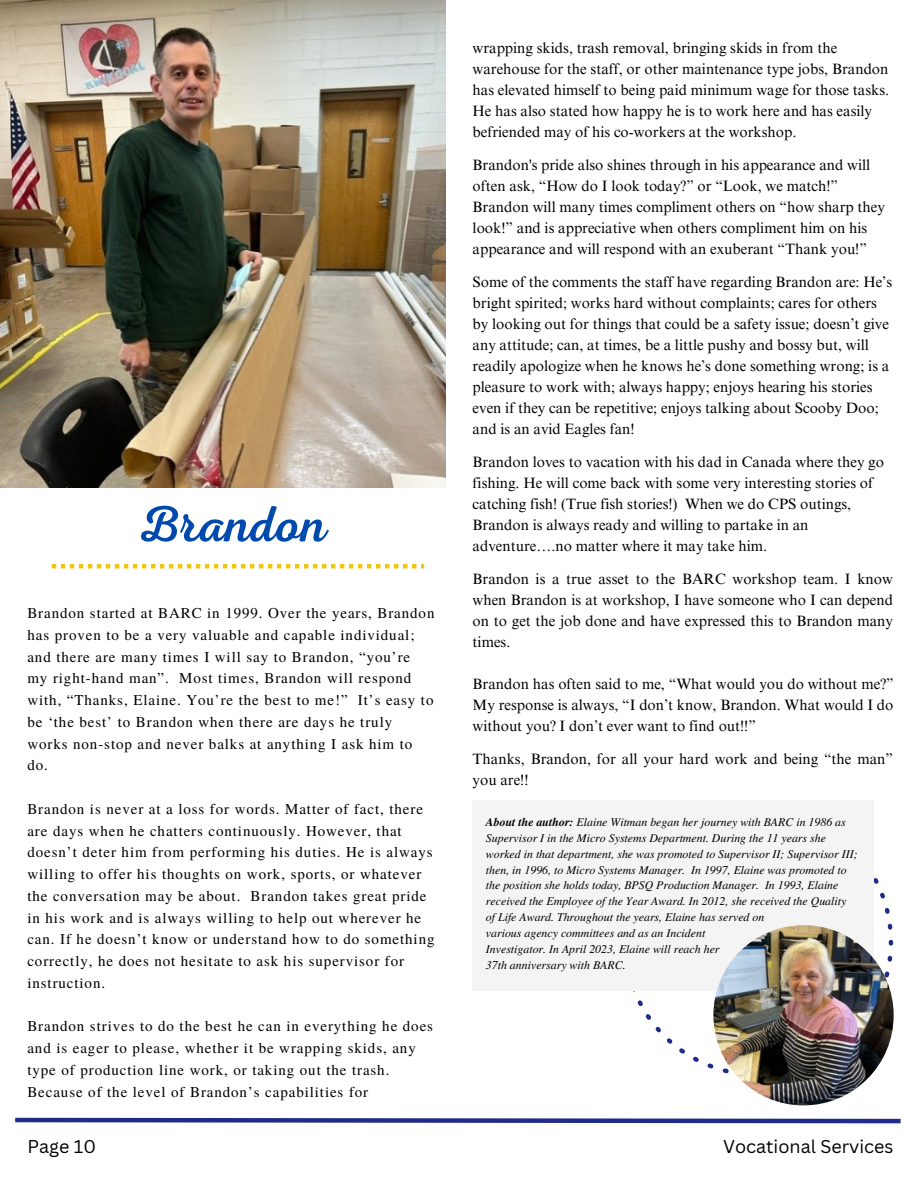
<style>
.page{position:relative;width:918px;height:1188px;background:#fff}
.page>*{position:absolute;margin:0;border:0;box-sizing:border-box;transform-origin:0 0}
.t1{font:51px "Nexa Script";color:#004aad}
.t2{font:18px "Canva Sans";color:#000}
.t3{font:15px/21px "Times NRMT Pro";color:#000}
.t4{font:15px/21.8px "Te X Gyre Termes";letter-spacing:.06em;color:#000}
.t5{font:italic 11.85px/15.8px "Te X Gyre Termes";color:#000}
.s1{font-weight:700}
</style>
<div class="page">
<svg style="left:15px;top:1117px;width:886px;height:7px"></svg>
<svg style="left:623px;top:878px;width:270px;height:197px"></svg>
<div style="left:473px;top:800px;width:401px;height:190px;background:#f4f4f4"></div>
<img style="left:713px;top:925px;width:181px;height:180px;border-radius:50%">
<svg style="left:52px;top:564px;width:372px;height:4px"></svg>
<img style="left:0;top:0;width:446px;height:487px">
<p class="t1" style="left:137px;top:495px;width:191px">Brandon</p>
<p class="t4" style="left:27px;top:602px;width:409px">Brandon started at BARC in 1999. Over the years, Brandon has proven to be a very valuable and capable individual; and there are many times I will say to Brandon, “you’re<br>my right-hand man”. Most times, Brandon will respond with, “Thanks, Elaine. You’re the best to me!” It’s easy to be ‘the best’ to Brandon when there are days he truly works non-stop and never balks at anything I ask him to do.</p>
<p class="t4" style="left:27px;top:797px;width:409px">Brandon is never at a loss for words. Matter of fact, there are days when he chatters continuously. However, that doesn’t deter him from performing his duties. He is always willing to offer his thoughts on work, sports, or whatever the conversation may be about. Brandon takes great pride in his work and is always willing to help out wherever he can. If he doesn’t know or understand how to do something correctly, he does not hesitate to ask his supervisor for instruction.</p>
<p class="t4" style="left:27px;top:1015px;width:407px">Brandon strives to do the best he can in everything he does and is eager to please, whether it be wrapping skids, any type of production line work, or taking out the trash.<br>Because of the level of Brandon’s capabilities for</p>
<p class="t3" style="left:473px;top:39px;width:418px">wrapping skids, trash removal, bringing skids in from the warehouse for the staff, or other maintenance type jobs, Brandon has elevated himself to being paid minimum wage for those tasks.<br>He has also stated how happy he is to work here and has easily befriended may of his co-workers at the workshop.</p>
<p class="t3" style="left:473px;top:156px;width:414px">Brandon's pride also shines through in his appearance and will often ask, “How do I look today?” or “Look, we match!” Brandon will many times compliment others on “how sharp they look!” and is appreciative when others compliment him on his appearance and will respond with an exuberant “Thank you!”</p>
<p class="t3" style="left:473px;top:273px;width:421px">Some of the comments the staff have regarding Brandon are: He’s bright spirited; works hard without complaints; cares for others by looking out for things that could be a safety issue; doesn’t give any attitude; can, at times, be a little pushy and bossy but, will readily apologize when he knows he’s done something wrong; is a pleasure to work with; always happy; enjoys hearing his stories even if they can be repetitive; enjoys talking about Scooby Doo; and is an avid Eagles fan!</p>
<p class="t3" style="left:473px;top:453px;width:413px">Brandon loves to vacation with his dad in Canada where they go fishing. He will come back with some very interesting stories of catching fish! (True fish stories!) When we do CPS outings, Brandon is always ready and willing to partake in an adventure….no matter where it may take him.</p>
<p class="t3" style="left:473px;top:570px;width:422px;text-align:justify">Brandon is a true asset to the BARC workshop team. I know when Brandon is at workshop, I have someone who I can depend on to get the job done and have expressed this to Brandon many times.</p>
<p class="t3" style="left:473px;top:675px;width:422px;text-align:justify">Brandon has often said to me, “What would you do without me?” My response is always, “I don’t know, Brandon. What would I do without you? I don’t ever want to find out!!”</p>
<p class="t3" style="left:473px;top:750px;width:422px">Thanks, Brandon, for all your hard work and being “the man” you are!!</p>
<p class="t5" style="left:486px;top:814px;width:373px"><span class="s1">About the author:</span> Elaine Witman began her journey with BARC in 1986 as Supervisor I in the Micro Systems Department. During the 11 years she worked in that department, she was promoted to Supervisor II; Supervisor III; then, in 1996, to Micro Systems Manager. In 1997, Elaine was promoted to the position she holds today, BPSQ Production Manager. In 1993, Elaine received the Employee of the Year Award. In 2012, she received the Quality of Life Award. Throughout the years, Elaine has served on</p>
<p class="t5" style="left:486px;top:924px;width:221px">various agency committees and as an Incident</p>
<p class="t5" style="left:486px;top:940px;width:235px">Investigator. In April 2023, Elaine will reach her</p>
<p class="t5" style="left:486px;top:956px;width:141px">37th anniversary with BARC.</p>
<p class="t2" style="left:27px;top:1134px;width:70px">Page 10</p>
<p class="t2" style="left:723px;top:1134px;width:172px">Vocational Services</p>
</div>
